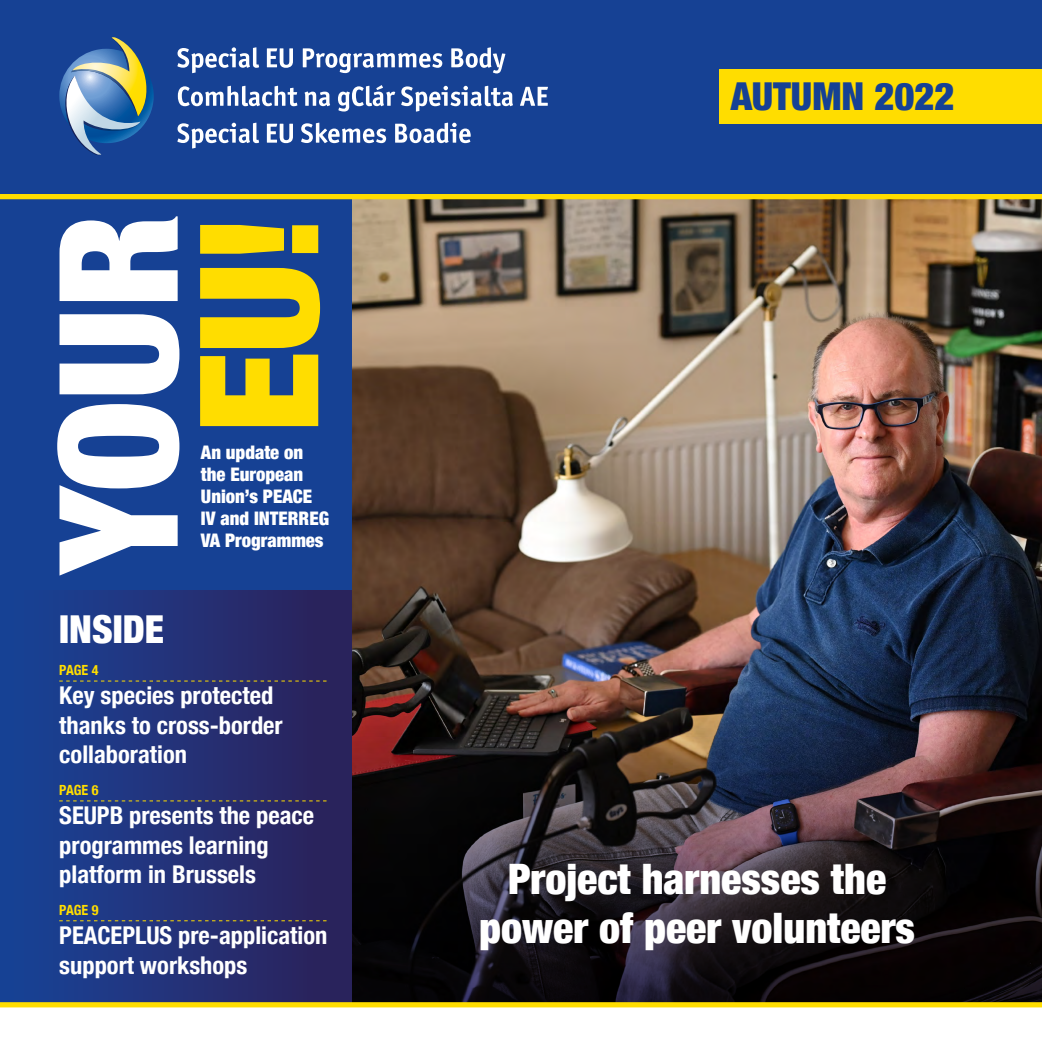
<style>
.page{position:relative;width:1042px;height:1042px;background:#fff}
.page>*{position:absolute;margin:0;border:0;box-sizing:border-box;transform-origin:0 0}
.H1_-_Title{font:900 condensed 165.38px "Helvetica Neue";color:#fff}
.H1_-_Title-2{font:900 condensed 165.38px "Helvetica Neue";color:#fd0}
.P_-_Bodytext_for_cov{font:900 condensed 42px/49px "Helvetica Neue";color:#fff;text-align:center}
.P_-_Summer_2022{font:900 condensed 38.5px "Helvetica Neue";color:#164194}
.P_-_Inside__text_on{font:900 condensed 38.5px "Helvetica Neue";color:#fff}
.P_-_Story_title_on_c{font:700 condensed 24.5px/29.4px "Helvetica Neue";color:#fff}
.H2_-_Subhead_to_H1{font:900 condensed 18.72px/21.9px "Helvetica Neue";color:#fff}
.P_-_Page_Number_cove{font:700 condensed 14px "Helvetica Neue";color:#fd0}
</style>
<div class="page">
<div style="left:0;top:0;width:1042px;height:1005px;background:#164194"></div>
<div style="left:719px;top:69px;width:323px;height:54px;background:#fd0"></div>
<div style="left:0;top:590px;width:352px;height:414px;background:linear-gradient(to right,#184398,#2c2158)"></div>
<img style="left:352px;top:199px;width:690px;height:375px">
<img style="left:352px;top:574px;width:690px;height:428px">
<div style="left:0;top:194px;width:1042px;height:5px;background:#fd0"></div>
<div style="left:0;top:1002px;width:1042px;height:5px;background:#fd0"></div>
<svg style="left:59px;top:800px;width:267px;height:1px"></svg>
<svg style="left:59px;top:680px;width:267px;height:1px"></svg>
<svg style="left:59px;top:920px;width:267px;height:1px"></svg>
<svg style="left:59px;top:37px;width:95px;height:118px"></svg>
<svg style="left:178px;top:86px;width:119px;height:20px"></svg>
<svg style="left:304px;top:91px;width:26px;height:15px"></svg>
<svg style="left:338px;top:85px;width:57px;height:27px"></svg>
<svg style="left:401px;top:86px;width:112px;height:26px"></svg>
<svg style="left:520px;top:87px;width:28px;height:19px"></svg>
<svg style="left:177px;top:47px;width:82px;height:26px"></svg>
<svg style="left:267px;top:48px;width:26px;height:20px"></svg>
<svg style="left:303px;top:48px;width:139px;height:25px"></svg>
<svg style="left:451px;top:47px;width:54px;height:26px"></svg>
<svg style="left:177px;top:123px;width:82px;height:25px"></svg>
<svg style="left:267px;top:124px;width:26px;height:19px"></svg>
<svg style="left:301px;top:123px;width:85px;height:20px"></svg>
<svg style="left:395px;top:123px;width:76px;height:20px"></svg>
<h1 class="H1_-_Title" style="left:-17px;top:573px;width:362px;rotate:-90deg">YOUR</h1>
<h1 class="H1_-_Title-2" style="left:123px;top:433px;width:221px;rotate:-90deg">EU!</h1>
<h2 class="H2_-_Subhead_to_H1" style="left:201px;top:441px;width:104px">An update on</h2>
<h2 class="H2_-_Subhead_to_H1" style="left:201px;top:462px;width:130px">the European<br>Union’s PEACE<br>IV and INTERREG<br>VA Programmes</h2>
<p class="P_-_Inside__text_on" style="left:59px;top:598px;width:106px">INSIDE</p>
<p class="P_-_Page_Number_cove" style="left:59px;top:658px;width:41px">PAGE 4</p>
<p class="P_-_Story_title_on_c" style="left:59px;top:679px;width:225px">Key species protected thanks to cross-border collaboration</p>
<p class="P_-_Page_Number_cove" style="left:59px;top:778px;width:41px">PAGE 6</p>
<p class="P_-_Story_title_on_c" style="left:59px;top:799px;width:256px">SEUPB presents the peace programmes learning platform in Brussels</p>
<p class="P_-_Page_Number_cove" style="left:59px;top:898px;width:41px">PAGE 9</p>
<p class="P_-_Story_title_on_c" style="left:59px;top:919px;width:270px">PEACEPLUS pre-application support workshops</p>
<p class="P_-_Summer_2022" style="left:731px;top:65px;width:225px">AUTUMN 2022</p>
<p class="P_-_Bodytext_for_cov" style="left:479px;top:852px;width:437px">Project harnesses the power of peer volunteers</p>
</div>
